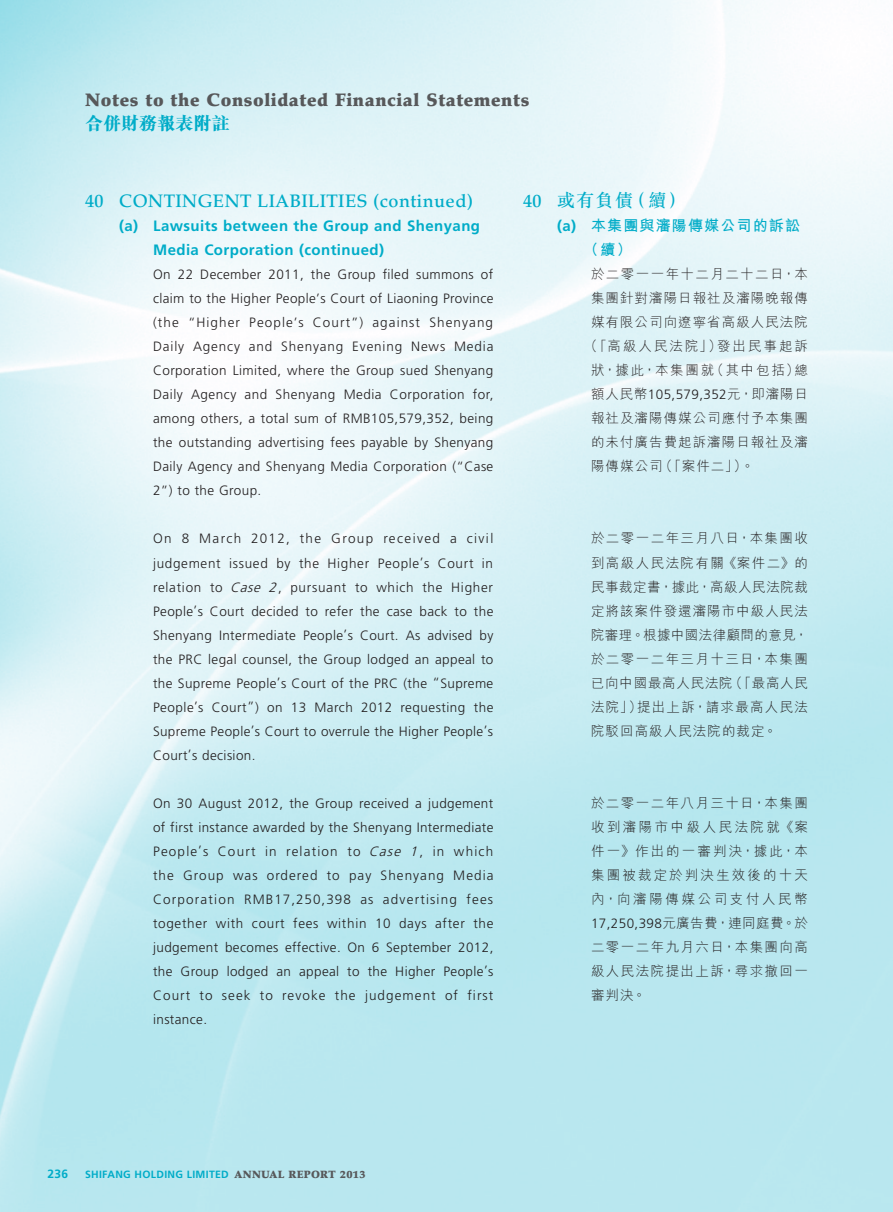
<style>
.page{position:relative;width:893px;height:1212px;background:#fff}
.page>*{position:absolute;margin:0;border:0;box-sizing:border-box;transform-origin:0 0}
.t1{font:900 18px "Palatino LT Std";letter-spacing:.03em;color:#57585a}
.Heading_1{font:500 18px "Palatino LT Std";letter-spacing:.025em;color:#00acc8}
.C_Heading_1{font:500 18px "M Sung HK";color:#00acc8}
.t2{font:800 18px "M Sung HK";letter-spacing:.005em;color:#00acc8}
.Heading_2{font:700 15px/24px "Frutiger LT Std";letter-spacing:.03em;color:#00acc8}
.C_Heading_2{font:700 15px/24px "M Hei HK";letter-spacing:.08em;color:#00acc8}
.Body_Text{font:300 13.5px/24px "Frutiger LT Std";letter-spacing:.03em;color:#231f20;text-align:justify}
.C_Body_Text{font:300 13.5px/24px "M Hei HK";letter-spacing:.08em;color:#231f20;text-align:justify}
.C_Body_Text-2{font:300 13.5px "Frutiger LT Std";color:#231f20}
.C_Body_Text-3{font:300 13.5px "M Hei HK";letter-spacing:.15em;color:#231f20}
.C_Body_Text-4{font:300 13.5px "M Hei HK";letter-spacing:.125em;color:#231f20}
.C_Body_Text-5{font:300 13.5px "M Hei HK";letter-spacing:.105em;color:#231f20}
.t3{font:700 12px "Frutiger LT Std";color:#00acc8}
.t4{font:700 10.5px "Frutiger LT Std";letter-spacing:.03em;color:#00acc8}
.s1{font-style:italic}
.s2{font-family:"Palatino LT Std"}
.s3{font-family:"Frutiger LT Std"}
.s4{font-family:"M Hei HK"}
.s5{font-family:"Palatino LT Std";font-weight:900;color:#57585a}
</style>
<div class="page">
<h1 class="t1" style="left:85px;top:89px;width:446px">Notes to the Consolidated Financial Statements</h1>
<h1 class="t2" style="left:85px;top:115px;width:146px">合併財務報表附註</h1>
<p class="Heading_1" style="left:85px;top:191px;width:389px">40 CONTINGENT LIABILITIES (continued)</p>
<p class="Heading_2" style="left:153px;top:214px;width:329px;text-indent:-34px">(a) Lawsuits between the Group and Shenyang<br>Media Corporation (continued)</p>
<p class="Body_Text" style="left:153px;top:263px;width:342px">On 22 December 2011, the Group filed summons of claim to the Higher People’s Court of Liaoning Province (the “Higher People’s Court”) against Shenyang Daily Agency and Shenyang Evening News Media Corporation Limited, where the Group sued Shenyang Daily Agency and Shenyang Media Corporation for, among others, a total sum of RMB105,579,352, being the outstanding advertising fees payable by Shenyang Daily Agency and Shenyang Media Corporation (“Case 2”) to the Group.</p>
<p class="Body_Text" style="left:153px;top:527px;width:342px">On 8 March 2012, the Group received a civil judgement issued by the Higher People’s Court in relation to <span class="s1">Case 2</span>, pursuant to which the Higher People’s Court decided to refer the case back to the Shenyang Intermediate People’s Court. As advised by the PRC legal counsel, the Group lodged an appeal to the Supreme People’s Court of the PRC (the “Supreme People’s Court”) on 13 March 2012 requesting the Supreme People’s Court to overrule the Higher People’s Court’s decision.</p>
<p class="Body_Text" style="left:153px;top:791px;width:342px">On 30 August 2012, the Group received a judgement of first instance awarded by the Shenyang Intermediate People’s Court in relation to <span class="s1">Case 1</span>, in which the Group was ordered to pay Shenyang Media Corporation RMB17,250,398 as advertising fees together with court fees within 10 days after the judgement becomes effective. On 6 September 2012, the Group lodged an appeal to the Higher People’s Court to seek to revoke the judgement of first instance.</p>
<p class="C_Heading_1" style="left:523px;top:188px;width:164px"><span class="s2">40</span> 或有負債（續）</p>
<p class="C_Heading_2" style="left:584px;top:213px;width:218px;text-indent:-27px"><span class="s3">(a)</span> 本集團與瀋陽傳媒公司的訴訟（續）</p>
<p class="C_Body_Text-5" style="left:591px;top:268px;width:218px">於二零一一年十二月二十二日，本</p>
<p class="C_Body_Text" style="left:591px;top:286px;width:218px">集團針對瀋陽日報社及瀋陽晚報傳</p>
<p class="C_Body_Text" style="left:591px;top:310px;width:218px">媒有限公司向遼寧省高級人民法院</p>
<p class="C_Body_Text-3" style="left:584px;top:340px;width:225px">（「高級人民法院」）發出民事起訴</p>
<p class="C_Body_Text-4" style="left:591px;top:364px;width:218px">狀，據此，本集團就（其中包括）總</p>
<p class="C_Body_Text-2" style="left:591px;top:387px;width:218px"><span class="s4">額人民幣</span>105,579,352<span class="s4">元，即瀋陽日</span></p>
<p class="C_Body_Text" style="left:591px;top:406px;width:218px">報社及瀋陽傳媒公司應付予本集團</p>
<p class="C_Body_Text" style="left:591px;top:430px;width:218px">的未付廣告費起訴瀋陽日報社及瀋</p>
<p class="C_Body_Text" style="left:591px;top:454px;width:165px">陽傳媒公司（「案件二」）。</p>
<p class="C_Body_Text" style="left:591px;top:526px;width:218px">於二零一二年三月八日，本集團收到高級人民法院有關《案件二》的民事裁定書，據此，高級人民法院裁定將該案件發還瀋陽市中級人民法院審理。根據中國法律顧問的意見，於二零一二年三月十三日，本集團已向中國最高人民法院（「最高人民法院」）提出上訴，請求最高人民法院駁回高級人民法院的裁定。</p>
<p class="C_Body_Text" style="left:591px;top:790px;width:218px">於二零一二年八月三十日，本集團收到瀋陽市中級人民法院就《案件一》作出的一審判決，據此，本集團被裁定於判決生效後的十天內，向瀋陽傳媒公司支付人民幣<span class="s3">17,250,398</span>元廣告費，連同庭費。於二零一二年九月六日，本集團向高級人民法院提出上訴，尋求撤回一審判決。</p>
<p class="t3" style="left:47px;top:1167px;width:22px">236</p>
<p class="t4" style="left:85px;top:1168px;width:282px">SHIFANG HOLDING LIMITED <span class="s5">ANNUAL REPORT 2013</span></p>
</div>
